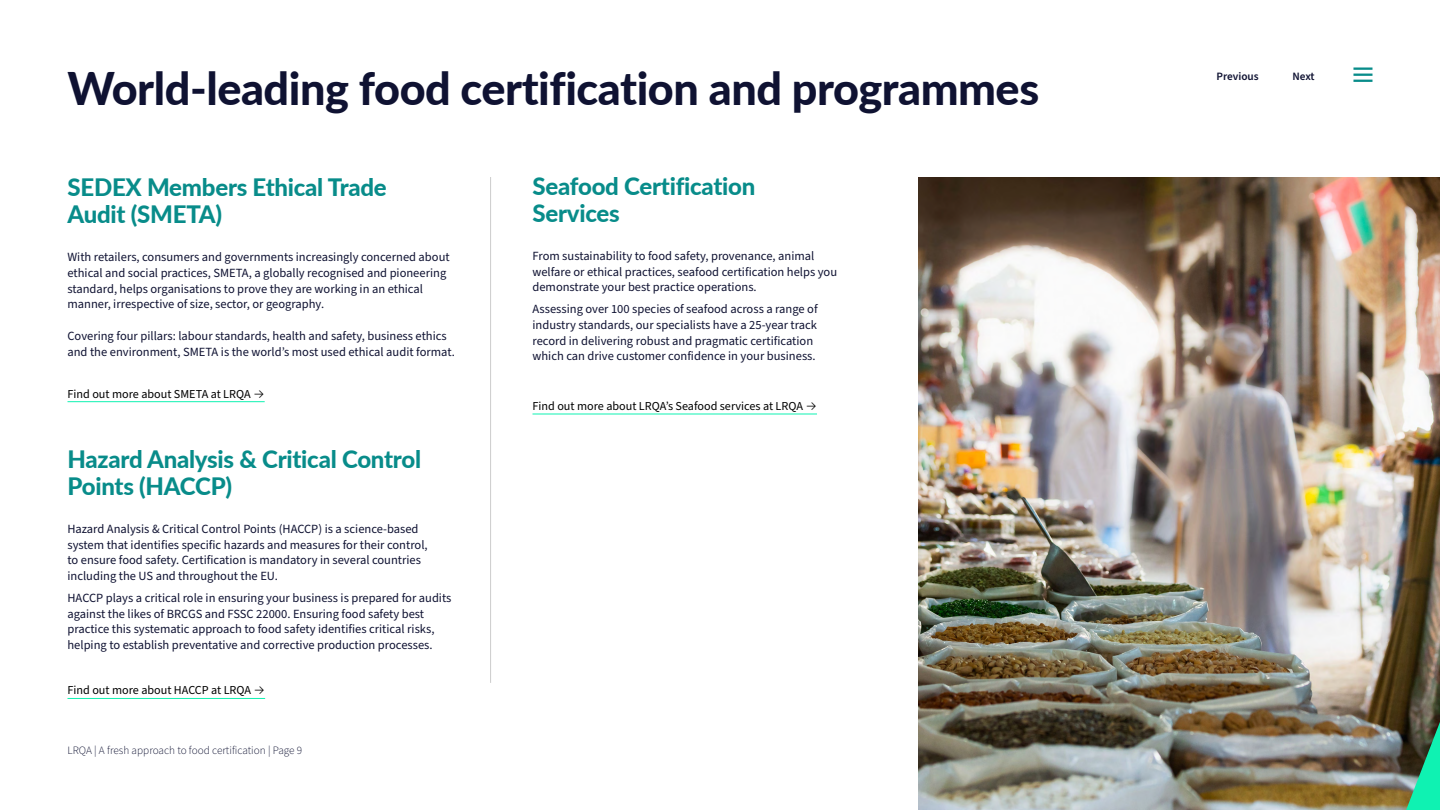
<style>
.page{position:relative;width:1440px;height:810px;background:#fff}
.page>*{position:absolute;margin:0;border:0;box-sizing:border-box;transform-origin:0 0}
.t1{font:800 45px "Lato";letter-spacing:-.01em;color:#0f1232}
.t2{font:800 24px/26.4px "Lato";letter-spacing:-.01em;color:#088c8a}
.t3{font:12.52px/15.8px "Source Sans Pro";color:#0f1232}
.t4{font:12.15px "Source Sans Pro";color:#000}
.t5{font:300 11.25px "Source Sans Pro";color:#0f1232}
.t6{font:600 11.25px "Source Sans Pro";color:#0f1232}
.s1{font-family:"Inter";font-weight:300}
</style>
<div class="page">
<img style="left:918px;top:177px;width:522px;height:633px">
<hr style="left:490px;top:177px;width:1px;height:506px;background:#ccc">
<hr style="left:68px;top:401px;width:197px;height:1px;background:#0ff2b2">
<svg style="left:1406px;top:722px;width:34px;height:88px;background:#2c9b73"></svg>
<hr style="left:68px;top:698px;width:197px;height:1px;background:#0ff2b2">
<hr style="left:532px;top:414px;width:285px;height:1px;background:#0ff2b2">
<hr style="left:1353px;top:67px;width:19px;height:3px;background:#088c8a">
<svg style="left:1353px;top:74px;width:19px;height:8px"></svg>
<h1 class="t1" style="left:68px;top:55px;width:973px">World-leading food certification and programmes</h1>
<h2 class="t2" style="left:68px;top:173px;width:321px">SEDEX Members Ethical Trade<br>Audit (SMETA)</h2>
<p class="t3" style="left:68px;top:249px;width:384px">With retailers, consumers and governments increasingly concerned about ethical and social practices, SMETA, a globally recognised and pioneering standard, helps organisations to prove they are working in an ethical manner, irrespective of size, sector, or geography.</p>
<p class="t3" style="left:68px;top:328px;width:389px">Covering four pillars: labour standards, health and safety, business ethics and the environment, SMETA is the world’s most used ethical audit format.</p>
<p class="t4" style="left:68px;top:385px;width:199px">Find out more about SMETA at LRQA <span class="s1">-&gt;</span></p>
<h2 class="t2" style="left:68px;top:445px;width:355px">Hazard Analysis &amp; Critical Control<br>Points (HACCP)</h2>
<p class="t3" style="left:68px;top:521px;width:362px">Hazard Analysis &amp; Critical Control Points (HACCP) is a science-based system that identifies specific hazards and measures for their control, to ensure food safety. Certification is mandatory in several countries including the US and throughout the EU.</p>
<p class="t3" style="left:68px;top:590px;width:385px">HACCP plays a critical role in ensuring your business is prepared for audits against the likes of BRCGS and FSSC 22000. Ensuring food safety best practice this systematic approach to food safety identifies critical risks, helping to establish preventative and corrective production processes.</p>
<p class="t4" style="left:68px;top:682px;width:199px">Find out more about HACCP at LRQA <span class="s1">-&gt;</span></p>
<p class="t5" style="left:68px;top:743px;width:236px">LRQA | A fresh approach to food certification | Page 9</p>
<h2 class="t2" style="left:532px;top:172px;width:224px">Seafood Certification<br>Services</h2>
<p class="t3" style="left:532px;top:248px;width:306px">From sustainability to food safety, provenance, animal welfare or ethical practices, seafood certification helps you demonstrate your best practice operations.</p>
<p class="t3" style="left:532px;top:301px;width:287px">Assessing over 100 species of seafood across a range of industry standards, our specialists have a 25-year track record in delivering robust and pragmatic certification which can drive customer confidence in your business.</p>
<p class="t4" style="left:532px;top:398px;width:286px">Find out more about LRQA’s Seafood services at LRQA <span class="s1">-&gt;</span></p>
<p class="t6" style="left:1216px;top:69px;width:44px">Previous</p>
<p class="t6" style="left:1292px;top:69px;width:24px">Next</p>
</div>
